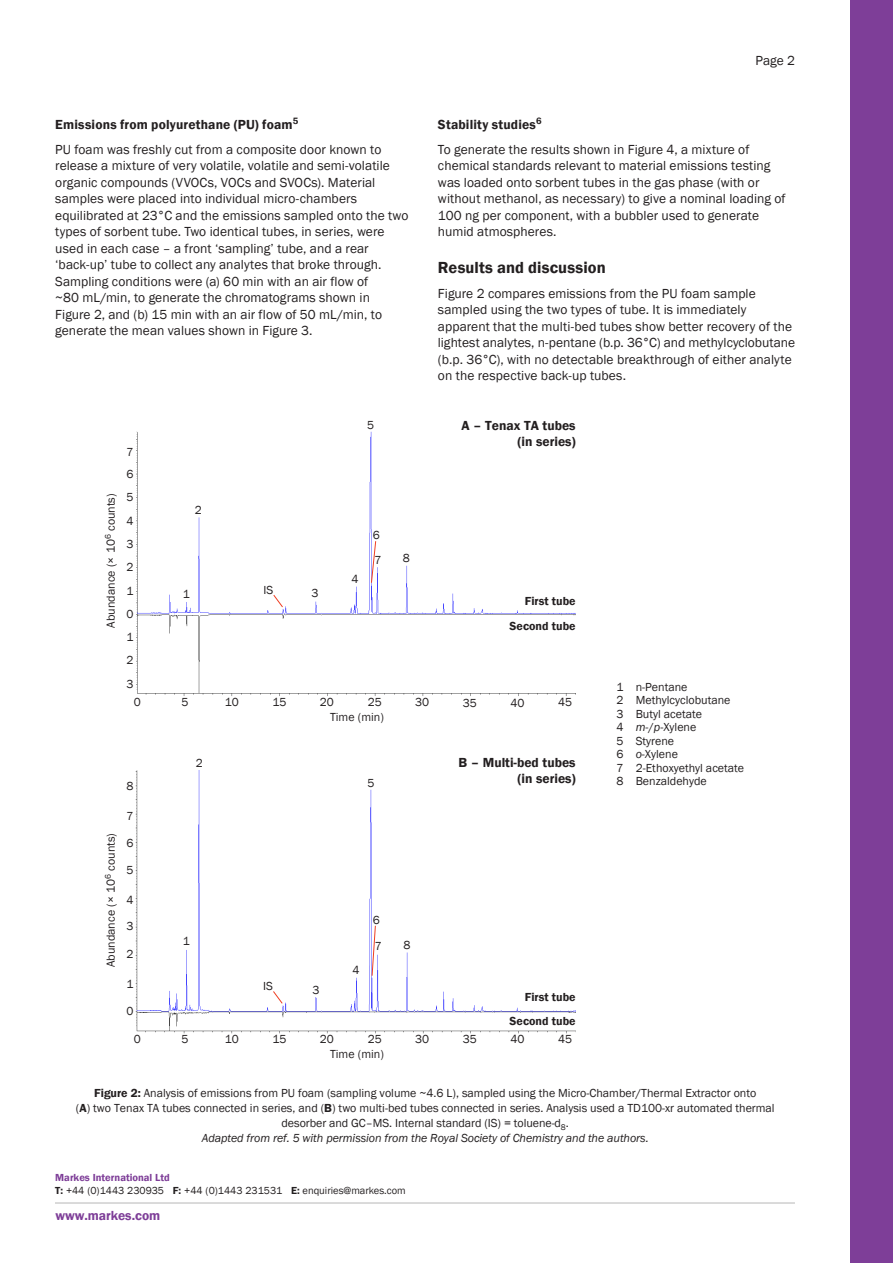
<style>
.page{position:relative;width:893px;height:1263px;background:#fff}
.page>*{position:absolute;margin:0;border:0;box-sizing:border-box;transform-origin:0 0}
.Header_1{font:600 16.5px "Franklin Gothic";letter-spacing:.005em;color:#231f20}
.Body{font:13.5px/16.5px "Franklin Gothic";letter-spacing:.005em;color:#231f20}
.Header_2{font:600 13.5px/16.2px "Franklin Gothic";letter-spacing:.01em;color:#231f20;text-align:right}
.t1{font:600 13.5px "Franklin Gothic";color:#7e3e98}
.Figure_label_-_centr{font:12px/15px "Franklin Gothic";color:#231f20;text-align:center}
.Peak_listing{font:12px "Franklin Gothic";color:#231f20}
.Figure_label_-_right{font:600 12px "Franklin Gothic";color:#231f20}
.Figure_label_-_right-2{font:12px "Franklin Gothic";color:#231f20}
.t2{font:10.5px "Franklin Gothic";color:#231f20}
.t3{font:600 10.5px "Franklin Gothic";color:#7e3e98}
.s1{font-style:italic}
.s2{font-weight:600}
</style>
<div class="page">
<div style="left:850px;top:0;width:43px;height:1263px;background:#7e3e98"></div>
<img style="left:136px;top:431px;width:439px;height:265px">
<svg style="left:273px;top:595px;width:10px;height:12px"></svg>
<svg style="left:371px;top:541px;width:5px;height:42px"></svg>
<img style="left:135px;top:770px;width:440px;height:264px">
<svg style="left:273px;top:991px;width:10px;height:13px"></svg>
<svg style="left:372px;top:925px;width:4px;height:51px"></svg>
<p class="Body" style="left:755px;top:52px;width:41px">Page 2</p>
<p class="Header_2" style="left:55px;top:116px;width:244px">Emissions from polyurethane (PU) foam<sup>5</sup></p>
<p class="Body" style="left:55px;top:141px;width:355px">PU foam was freshly cut from a composite door known to release a mixture of very volatile, volatile and semi-volatile organic compounds (VVOCs, VOCs and SVOCs). Material samples were placed into individual micro-chambers equilibrated at 23°C and the emissions sampled onto the two types of sorbent tube. Two identical tubes, in series, were used in each case – a front ‘sampling’ tube, and a rear ‘back-up’ tube to collect any analytes that broke through.<br>Sampling conditions were (a) 60 min with an air flow of<br>~80 mL/min, to generate the chromatograms shown in Figure 2, and (b) 15 min with an air flow of 50 mL/min, to generate the mean values shown in Figure 3.</p>
<p class="Header_2" style="left:438px;top:116px;width:105px">Stability studies<sup>6</sup></p>
<p class="Body" style="left:438px;top:141px;width:349px">To generate the results shown in Figure 4, a mixture of chemical standards relevant to material emissions testing was loaded onto sorbent tubes in the gas phase (with or without methanol, as necessary) to give a nominal loading of 100 ng per component, with a bubbler used to generate humid atmospheres.</p>
<p class="Header_1" style="left:438px;top:257px;width:169px">Results and discussion</p>
<p class="Body" style="left:438px;top:285px;width:359px">Figure 2 compares emissions from the PU foam sample sampled using the two types of tube. It is immediately apparent that the multi-bed tubes show better recovery of the lightest analytes, n-pentane (b.p. 36°C) and methylcyclobutane (b.p. 36°C), with no detectable breakthrough of either analyte on the respective back-up tubes.</p>
<p class="Figure_label_-_centr" style="left:104px;top:627px;width:136px;rotate:-90deg">Abundance (× 10<sup>6</sup> counts)</p>
<p class="Figure_label_-_right-2" style="left:127px;top:444px;width:9px">7</p>
<p class="Figure_label_-_right-2" style="left:127px;top:467px;width:9px">6</p>
<p class="Figure_label_-_right-2" style="left:127px;top:489px;width:9px">5</p>
<p class="Figure_label_-_right-2" style="left:127px;top:513px;width:9px">4</p>
<p class="Figure_label_-_right-2" style="left:127px;top:537px;width:9px">3</p>
<p class="Figure_label_-_right-2" style="left:127px;top:559px;width:9px">2</p>
<p class="Figure_label_-_right-2" style="left:127px;top:584px;width:9px">1</p>
<p class="Figure_label_-_right-2" style="left:127px;top:607px;width:9px">0</p>
<p class="Figure_label_-_right-2" style="left:127px;top:630px;width:9px">1</p>
<p class="Figure_label_-_right-2" style="left:127px;top:653px;width:9px">2</p>
<p class="Figure_label_-_right-2" style="left:127px;top:677px;width:9px">3</p>
<p class="Figure_label_-_centr" style="left:195px;top:503px;width:9px">2</p>
<p class="Figure_label_-_centr" style="left:183px;top:587px;width:9px">1</p>
<p class="Figure_label_-_centr" style="left:263px;top:583px;width:11px">IS</p>
<p class="Figure_label_-_centr" style="left:367px;top:418px;width:9px">5</p>
<p class="Figure_label_-_centr" style="left:311px;top:586px;width:9px">3</p>
<p class="Figure_label_-_centr" style="left:352px;top:571px;width:9px">4</p>
<p class="Figure_label_-_centr" style="left:373px;top:527px;width:9px">6</p>
<p class="Figure_label_-_centr" style="left:375px;top:553px;width:9px">7</p>
<p class="Figure_label_-_centr" style="left:134px;top:695px;width:9px">0</p>
<p class="Figure_label_-_centr" style="left:181px;top:695px;width:9px">5</p>
<p class="Figure_label_-_centr" style="left:225px;top:695px;width:16px">10</p>
<p class="Figure_label_-_centr" style="left:272px;top:695px;width:16px">15</p>
<p class="Figure_label_-_centr" style="left:320px;top:695px;width:16px">20</p>
<p class="Figure_label_-_centr" style="left:368px;top:695px;width:16px">25</p>
<p class="Figure_label_-_centr" style="left:330px;top:710px;width:55px">Time (min)</p>
<p class="Figure_label_-_centr" style="left:403px;top:551px;width:9px">8</p>
<p class="Figure_label_-_centr" style="left:415px;top:695px;width:16px">30</p>
<p class="Figure_label_-_centr" style="left:104px;top:967px;width:136px;rotate:-90deg">Abundance (× 10<sup>6</sup> counts)</p>
<p class="Figure_label_-_right-2" style="left:127px;top:778px;width:9px">8</p>
<p class="Figure_label_-_right-2" style="left:127px;top:808px;width:9px">7</p>
<p class="Figure_label_-_right-2" style="left:127px;top:835px;width:9px">6</p>
<p class="Figure_label_-_right-2" style="left:127px;top:862px;width:9px">5</p>
<p class="Figure_label_-_right-2" style="left:127px;top:892px;width:9px">4</p>
<p class="Figure_label_-_right-2" style="left:127px;top:918px;width:9px">3</p>
<p class="Figure_label_-_right-2" style="left:127px;top:947px;width:9px">2</p>
<p class="Figure_label_-_right-2" style="left:127px;top:976px;width:9px">1</p>
<p class="Figure_label_-_right-2" style="left:127px;top:1004px;width:9px">0</p>
<p class="Figure_label_-_centr" style="left:196px;top:756px;width:9px">2</p>
<p class="Figure_label_-_centr" style="left:183px;top:934px;width:9px">1</p>
<p class="Figure_label_-_centr" style="left:367px;top:776px;width:9px">5</p>
<p class="Figure_label_-_centr" style="left:263px;top:979px;width:11px">IS</p>
<p class="Figure_label_-_centr" style="left:312px;top:982px;width:9px">3</p>
<p class="Figure_label_-_centr" style="left:352px;top:962px;width:9px">4</p>
<p class="Figure_label_-_centr" style="left:373px;top:913px;width:9px">6</p>
<p class="Figure_label_-_centr" style="left:375px;top:939px;width:9px">7</p>
<p class="Figure_label_-_centr" style="left:403px;top:938px;width:9px">8</p>
<p class="Figure_label_-_centr" style="left:134px;top:1032px;width:9px">0</p>
<p class="Figure_label_-_centr" style="left:181px;top:1032px;width:9px">5</p>
<p class="Figure_label_-_centr" style="left:225px;top:1032px;width:16px">10</p>
<p class="Figure_label_-_centr" style="left:272px;top:1032px;width:16px">15</p>
<p class="Figure_label_-_centr" style="left:320px;top:1032px;width:16px">20</p>
<p class="Figure_label_-_centr" style="left:368px;top:1032px;width:16px">25</p>
<p class="Figure_label_-_centr" style="left:415px;top:1032px;width:16px">30</p>
<p class="Figure_label_-_centr" style="left:330px;top:1047px;width:55px">Time (min)</p>
<p class="Header_2" style="left:462px;top:418px;width:116px">A – Tenax TA tubes (in series)</p>
<p class="Figure_label_-_right" style="left:525px;top:593px;width:52px">First tube</p>
<p class="Figure_label_-_right" style="left:510px;top:618px;width:67px">Second tube</p>
<p class="Figure_label_-_centr" style="left:463px;top:695px;width:16px">35</p>
<p class="Figure_label_-_centr" style="left:511px;top:695px;width:16px">40</p>
<p class="Figure_label_-_centr" style="left:558px;top:695px;width:16px">45</p>
<p class="Header_2" style="left:459px;top:754px;width:119px">B – Multi-bed tubes (in series)</p>
<p class="Figure_label_-_right" style="left:525px;top:990px;width:52px">First tube</p>
<p class="Figure_label_-_right" style="left:510px;top:1014px;width:67px">Second tube</p>
<p class="Figure_label_-_centr" style="left:463px;top:1032px;width:16px">35</p>
<p class="Figure_label_-_centr" style="left:511px;top:1032px;width:16px">40</p>
<p class="Figure_label_-_centr" style="left:558px;top:1032px;width:16px">45</p>
<p class="Peak_listing" style="left:617px;top:679px;width:72px">1 n-Pentane</p>
<p class="Peak_listing" style="left:617px;top:693px;width:115px">2 Methylcyclobutane</p>
<p class="Peak_listing" style="left:617px;top:706px;width:87px">3 Butyl acetate</p>
<p class="Peak_listing" style="left:617px;top:720px;width:81px">4 <span class="s1">m</span>-/<span class="s1">p</span>-Xylene</p>
<p class="Peak_listing" style="left:617px;top:733px;width:59px">5 Styrene</p>
<p class="Peak_listing" style="left:617px;top:747px;width:63px">6 <span class="s1">o</span>-Xylene</p>
<p class="Peak_listing" style="left:617px;top:760px;width:129px">7 2-Ethoxyethyl acetate</p>
<p class="Peak_listing" style="left:617px;top:774px;width:92px">8 Benzaldehyde</p>
<p class="Figure_label_-_centr" style="left:76px;top:1085px;width:700px"><span class="s2">Figure 2:</span> Analysis of emissions from PU foam (sampling volume ~4.6 L), sampled using the Micro-Chamber/Thermal Extractor onto<br>(<span class="s2">A</span>) two Tenax TA tubes connected in series, and (<span class="s2">B</span>) two multi-bed tubes connected in series. Analysis used a TD100-xr automated thermal desorber and GC–MS. Internal standard (IS) = toluene-d<sub>8</sub>.<br><span class="s1">Adapted from ref. 5 with permission from the Royal Society of Chemistry and the authors.</span></p>
<p class="t3" style="left:55px;top:1171px;width:116px">Markes International Ltd</p>
<p class="t2" style="left:55px;top:1184px;width:352px"><span class="s2">T:</span> +44 (0)1443 230935 <span class="s2">F:</span> +44 (0)1443 231531 <span class="s2">E:</span> enquiries@markes.com</p>
<p class="t1" style="left:56px;top:1207px;width:106px">www.markes.com</p>
</div>
